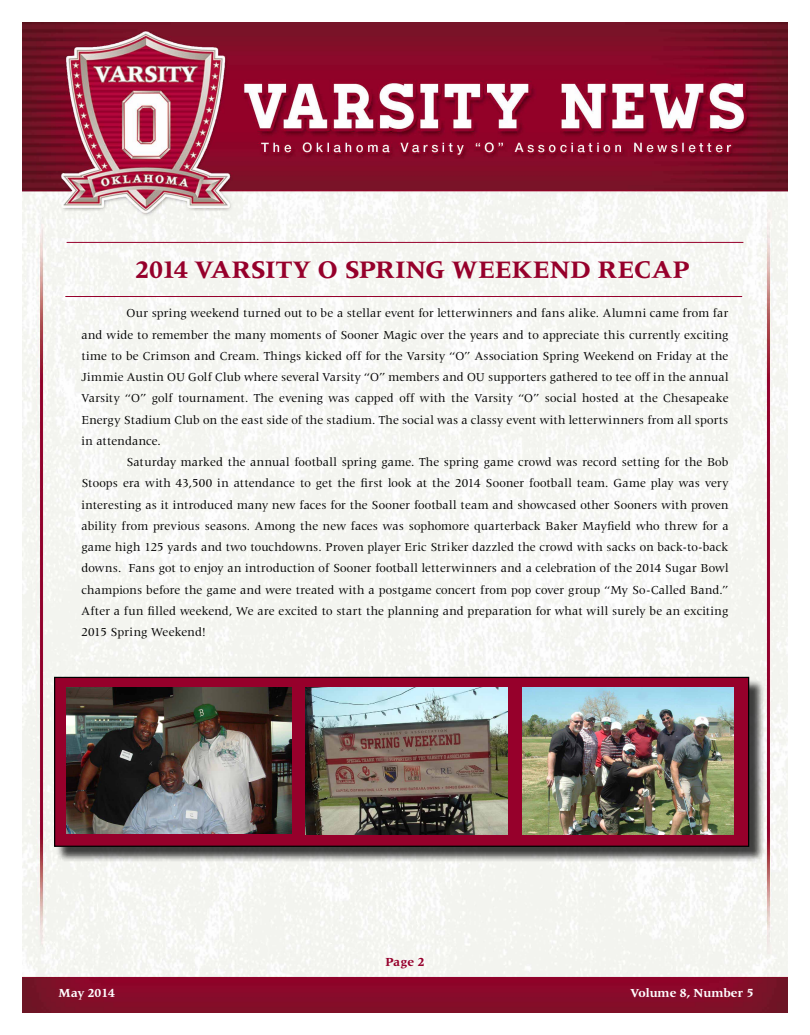
<style>
.page{position:relative;width:810px;height:1035px;background:#fff}
.page>*{position:absolute;margin:0;border:0;box-sizing:border-box;transform-origin:0 0}
.t1{font:700 25.62px "Latin 725 BT";letter-spacing:.005em;color:#96002b}
.t2{font:12.5px/21.2px "Latin 725 BT";letter-spacing:.01em;color:#000;text-align:justify}
.t3{font:700 12.5px "Latin 725 BT";color:#fff}
.t4{font:700 12.5px "Latin 725 BT";color:#96002b}
</style>
<div class="page">
<img style="left:22px;top:22px;width:766px;height:990px">
<hr style="left:65px;top:296px;width:677px;height:1px;background:#96002b">
<hr style="left:67px;top:242px;width:676px;height:1px;background:#96002b">
<div style="left:56px;top:679px;width:709px;height:183px;background:#000;opacity:.75"></div>
<div style="left:55px;top:677px;width:694px;height:169px;background:#96002b"></div>
<div style="left:54px;top:677px;width:695px;height:170px;border:1px solid #000"></div>
<img style="left:67px;top:688px;width:224px;height:145px">
<img style="left:305px;top:688px;width:203px;height:146px">
<img style="left:523px;top:687px;width:211px;height:147px">
<h1 class="t1" style="left:135px;top:255px;width:556px">2014 VARSITY O SPRING WEEKEND RECAP</h1>
<p class="t2" style="left:81px;top:303px;width:649px;text-indent:45px">Our spring weekend turned out to be a stellar event for letterwinners and fans alike. Alumni came from far and wide to remember the many moments of Sooner Magic over the years and to appreciate this currently exciting time to be Crimson and Cream. Things kicked off for the Varsity “O” Association Spring Weekend on Friday at the Jimmie Austin OU Golf Club where several Varsity “O” members and OU supporters gathered to tee off in the annual Varsity “O” golf tournament. The evening was capped off with the Varsity “O” social hosted at the Chesapeake Energy Stadium Club on the east side of the stadium. The social was a classy event with letterwinners from all sports in attendance.</p>
<p class="t2" style="left:81px;top:451px;width:649px;text-indent:45px">Saturday marked the annual football spring game. The spring game crowd was record setting for the Bob Stoops era with 43,500 in attendance to get the first look at the 2014 Sooner football team. Game play was very interesting as it introduced many new faces for the Sooner football team and showcased other Sooners with proven ability from previous seasons. Among the new faces was sophomore quarterback Baker Mayfield who threw for a game high 125 yards and two touchdowns. Proven player Eric Striker dazzled the crowd with sacks on back-to-back downs. Fans got to enjoy an introduction of Sooner football letterwinners and a celebration of the 2014 Sugar Bowl champions before the game and were treated with a postgame concert from pop cover group “My So-Called Band.” After a fun filled weekend, We are excited to start the planning and preparation for what will surely be an exciting 2015 Spring Weekend!</p>
<p class="t4" style="left:385px;top:954px;width:41px">Page 2</p>
<p class="t3" style="left:58px;top:986px;width:58px">May 2014</p>
<p class="t3" style="left:631px;top:986px;width:124px">Volume 8, Number 5</p>
</div>
